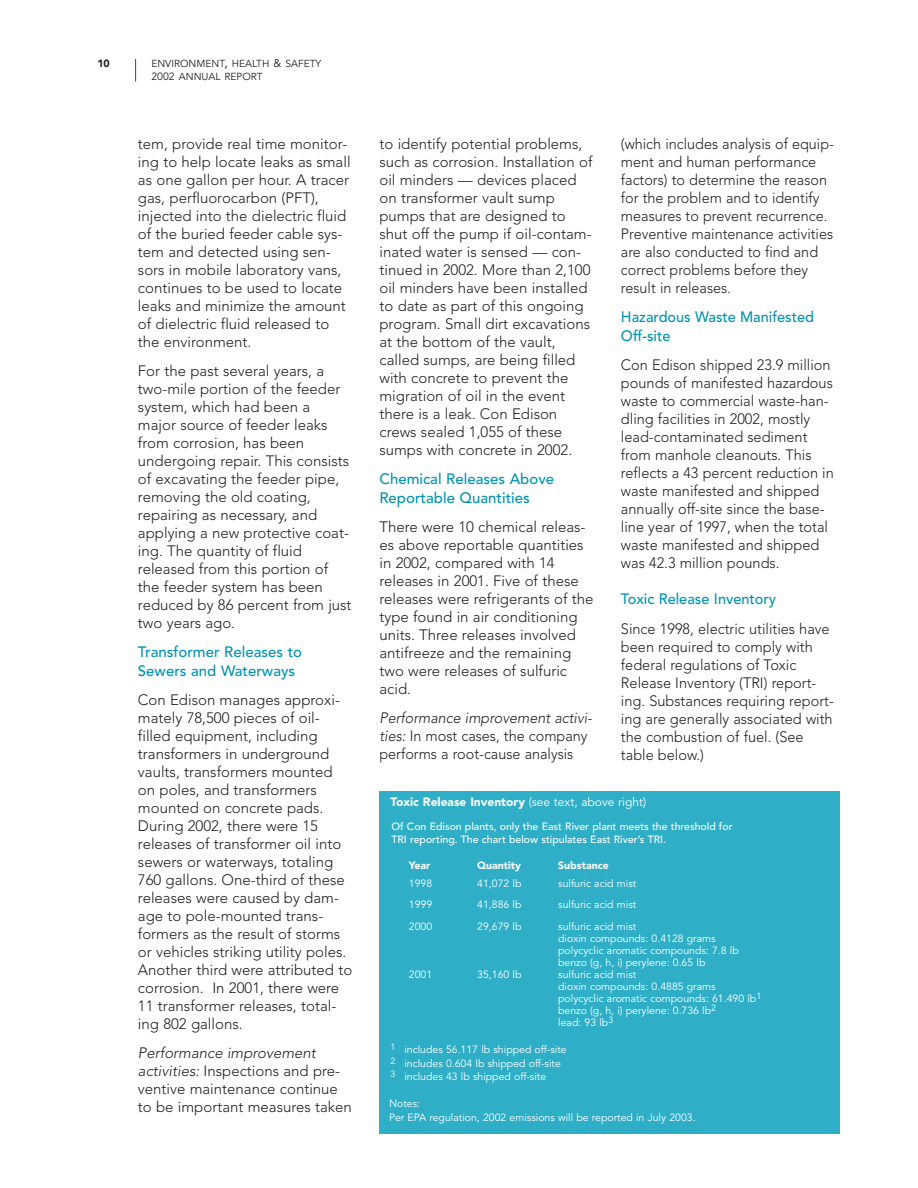
<style>
.page{position:relative;width:918px;height:1188px;background:#fff}
.page>*{position:absolute;margin:0;border:0;box-sizing:border-box;transform-origin:0 0}
.t1{font:300 15px/18px "Avenir";color:#231f1f}
.t2{font:300 15px/18px "Avenir";color:#231f1f;scale:.96 1}
.t3{font:500 15px/18.8px "Avenir";color:#0094b1}
.t4{font:900 12px "Avenir";color:#fff}
.t5{font:10.5px/12px "Avenir";color:#fff}
.t6{font:500 10.5px/13px "Avenir";color:#fff}
.t7{font:900 10.5px "Avenir";color:#fff}
.t8{font:900 10.5px "Avenir";color:#231f1f}
.t9{font:10.2px/12.8px "Avenir";color:#231f1f}
.s1{font-size:13.5px}
.s2{font-size:11.25px}
.s3{font-size:10.5px}
.s4{font-style:italic}
.s5{font-weight:400}
</style>
<div class="page">
<svg style="left:135px;top:59px;width:1px;height:22px"></svg>
<div style="left:380px;top:791px;width:460px;height:343px;background:#2eafc7"></div>
<p class="t8" style="left:97px;top:59px;width:14px">10</p>
<p class="t9" style="left:151px;top:58px;width:172px">ENVIRONMENT<span class="s1">,</span> HEALTH <span class="s2">&amp;</span> SAFETY<br><span class="s3">2002</span> ANNUAL REPORT</p>
<p class="t1" style="left:138px;top:136px;width:214px">tem, provide real time monitor&shy;ing to help locate leaks as small as one gallon per hour. A tracer gas, perfluorocarbon (PFT), injected into the dielectric fluid of the buried feeder cable sys&shy;tem and detected using sen&shy;sors in mobile laboratory vans, continues to be used to locate leaks and minimize the amount of dielectric fluid released to the environment.</p>
<p class="t1" style="left:138px;top:363px;width:215px">For the past several years, a two-mile portion of the feeder system, which had been a major source of feeder leaks from corrosion, has been undergoing repair. This consists of excavating the feeder pipe, removing the old coating, repairing as necessary, and applying a new protective coat&shy;ing. The quantity of fluid released from this portion of the feeder system has been reduced by 86 percent from just two years ago.</p>
<p class="t3" style="left:138px;top:644px;width:166px">Transformer Releases to<br>Sewers and Waterways</p>
<p class="t1" style="left:138px;top:692px;width:216px">Con Edison manages approxi&shy;mately 78,500 pieces of oil&shy;filled equipment, including transformers in underground vaults, transformers mounted on poles, and transformers mounted on concrete pads.<br>During 2002, there were 15 releases of transformer oil into sewers or waterways, totaling<br>760 gallons. One-third of these releases were caused by dam&shy;age to pole-mounted trans&shy;formers as the result of storms or vehicles striking utility poles.<br>Another third were attributed to corrosion. In 2001, there were<br>11 transformer releases, total&shy;ing 802 gallons.</p>
<p class="t1" style="left:138px;top:1045px;width:215px"><span class="s4">Performance improvement activities:</span> Inspections and pre&shy;ventive maintenance continue to be important measures taken</p>
<p class="t1" style="left:379px;top:136px;width:215px">to identify potential problems, such as corrosion. Installation of oil minders — devices placed on transformer vault sump pumps that are designed to shut off the pump if oil-contam&shy;inated water is sensed — con&shy;tinued in 2002. More than 2,100 oil minders have been installed to date as part of this ongoing program. Small dirt excavations at the bottom of the vault, called sumps, are being filled with concrete to prevent the migration of oil in the event there is a leak. Con Edison crews sealed 1,055 of these sumps with concrete in 2002.</p>
<p class="t3" style="left:379px;top:471px;width:176px">Chemical Releases Above<br>Reportable Quantities</p>
<p class="t1" style="left:379px;top:519px;width:216px">There were 10 chemical releas&shy;es above reportable quantities in 2002, compared with 14 releases in 2001. Five of these releases were refrigerants of the type found in air conditioning units. Three releases involved antifreeze and the remaining two were releases of sulfuric acid.</p>
<p class="t2" style="left:379px;top:710px;width:222px"><span class="s4">Performance improvement activi&shy;ties:</span> In most cases, the company performs a root-cause analysis</p>
<p class="t2" style="left:621px;top:136px;width:223px">(which includes analysis of equip&shy;ment and human performance factors) to determine the reason for the problem and to identify measures to prevent recurrence.<br>Preventive maintenance activities are also conducted to find and correct problems before they result in releases.</p>
<p class="t3" style="left:621px;top:309px;width:195px">Hazardous Waste Manifested<br>Off-site</p>
<p class="t1" style="left:621px;top:357px;width:214px">Con Edison shipped 23.9 million pounds of manifested hazardous waste to commercial waste-han&shy;dling facilities in 2002, mostly lead-contaminated sediment from manhole cleanouts. This reflects a 43 percent reduction in waste manifested and shipped annually off-site since the base&shy;line year of 1997, when the total waste manifested and shipped was 42.3 million pounds.</p>
<p class="t3" style="left:621px;top:591px;width:157px">Toxic Release Inventory</p>
<p class="t1" style="left:621px;top:621px;width:214px">Since 1998, electric utilities have been required to comply with federal regulations of Toxic<br>Release Inventory (TRI) report&shy;ing. Substances requiring report&shy;ing are generally associated with the combustion of fuel. (See table below.)</p>
<p class="t4" style="left:391px;top:797px;width:257px">Toxic Release Inventory <span class="s5">(see text, above right)</span></p>
<p class="t6" style="left:392px;top:821px;width:343px">Of Con Edison plants, only the East River plant meets the threshold for<br>TRI reporting. The chart below stipulates East River’s TRI.</p>
<p class="t7" style="left:409px;top:861px;width:23px">Year</p>
<p class="t7" style="left:477px;top:861px;width:45px">Quantity</p>
<p class="t7" style="left:558px;top:861px;width:52px">Substance</p>
<p class="t5" style="left:409px;top:878px;width:25px">1998</p>
<p class="t5" style="left:477px;top:878px;width:46px">41,072 lb</p>
<p class="t5" style="left:558px;top:878px;width:80px">sulfuric acid mist</p>
<p class="t5" style="left:409px;top:900px;width:25px">1999</p>
<p class="t5" style="left:477px;top:900px;width:46px">41,886 lb</p>
<p class="t5" style="left:558px;top:900px;width:80px">sulfuric acid mist</p>
<p class="t5" style="left:409px;top:922px;width:25px">2000</p>
<p class="t5" style="left:477px;top:922px;width:46px">29,679 lb</p>
<p class="t5" style="left:558px;top:922px;width:182px">sulfuric acid mist<br>dioxin compounds: 0.4128 grams polycyclic aromatic compounds: 7.8 lb benzo (g, h, i) perylene: 0.65 lb</p>
<p class="t5" style="left:409px;top:970px;width:25px">2001</p>
<p class="t5" style="left:477px;top:970px;width:46px">35,160 lb</p>
<p class="t5" style="left:558px;top:970px;width:205px">sulfuric acid mist<br>dioxin compounds: 0.4885 grams polycyclic aromatic compounds: 61.490 lb<sup>1 </sup>benzo (g, h, i) perylene: 0.736 lb<sup>2<br></sup>lead: 93 lb<sup>3</sup></p>
<p class="t5" style="left:391px;top:1044px;width:178px;line-height:13.5px"><sup>1</sup> includes 56.117 lb shipped off-site<br><sup>2</sup> includes 0.604 lb shipped off-site<br><sup>3</sup> includes 43 lb shipped off-site</p>
<p class="t5" style="left:389px;top:1098px;width:308px;line-height:13.5px">Notes:<br>Per EPA regulation, 2002 emissions will be reported in July 2003.</p>
</div>
